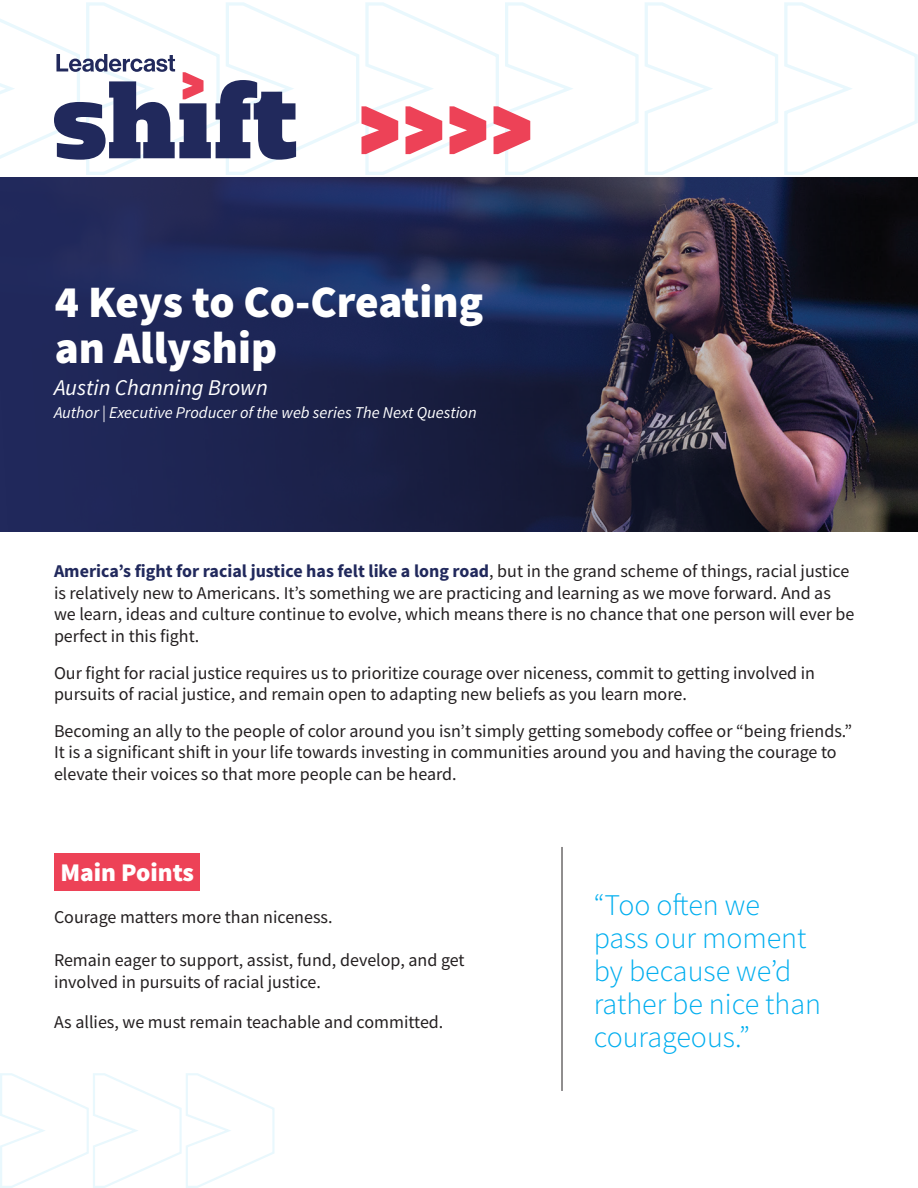
<style>
.page{position:relative;width:918px;height:1188px;background:#fff}
.page>*{position:absolute;margin:0;border:0;box-sizing:border-box;transform-origin:0 0}
.t1{font:900 45px/46.5px "Source Sans Pro";color:#fff}
.t2{font:300 30px/33px "Source Sans Pro";color:#00aeef}
.t3{font:900 25.5px "Source Sans Pro";color:#fff}
.t4{font:italic 22.5px "Source Sans Pro";color:#fff}
.t5{font:18px/21.6px "Source Sans Pro";color:#231f20}
.t6{font:italic 16.5px "Source Sans Pro";color:#fff}
.s1{font-weight:700;color:#21295c}
</style>
<div class="page">
<img style="left:0;top:177px;width:918px;height:354px">
<hr style="left:562px;top:847px;width:1px;height:244px;background:#231f20">
<div style="left:55px;top:854px;width:145px;height:37px;background:#ed4257"></div>
<svg style="left:0;top:1073px;width:275px;height:115px"></svg>
<svg style="left:0;top:2px;width:918px;height:173px"></svg>
<p class="t1" style="left:55px;top:278px;width:430px">4 Keys to Co-Creating an Allyship</p>
<p class="t4" style="left:54px;top:374px;width:215px">Austin Channing Brown</p>
<p class="t6" style="left:54px;top:402px;width:424px">Author | Executive Producer of the web series The Next Question</p>
<p class="t5" style="left:54px;top:560px;width:802px"><span class="s1">America’s fight for racial justice has felt like a long road</span>, but in the grand scheme of things, racial justice is relatively new to Americans. It’s something we are practicing and learning as we move forward. And as we learn, ideas and culture continue to evolve, which means there is no chance that one person will ever be perfect in this fight.</p>
<p class="t5" style="left:54px;top:662px;width:763px">Our fight for racial justice requires us to prioritize courage over niceness, commit to getting involved in pursuits of racial justice, and remain open to adapting new beliefs as you learn more.</p>
<p class="t5" style="left:54px;top:720px;width:800px">Becoming an ally to the people of color around you isn’t simply getting somebody coffee or “being friends.”<br>It is a significant shift in your life towards investing in communities around you and having the courage to elevate their voices so that more people can be heard.</p>
<p class="t3" style="left:60px;top:855px;width:135px">Main Points</p>
<p class="t5" style="left:54px;top:906px;width:280px">Courage matters more than niceness.</p>
<p class="t5" style="left:54px;top:949px;width:412px">Remain eager to support, assist, fund, develop, and get involved in pursuits of racial justice.</p>
<p class="t5" style="left:54px;top:1011px;width:391px">As allies, we must remain teachable and committed.</p>
<p class="t2" style="left:594px;top:889px;width:229px">“Too often we pass our moment by because we’d rather be nice than courageous.”</p>
</div>
